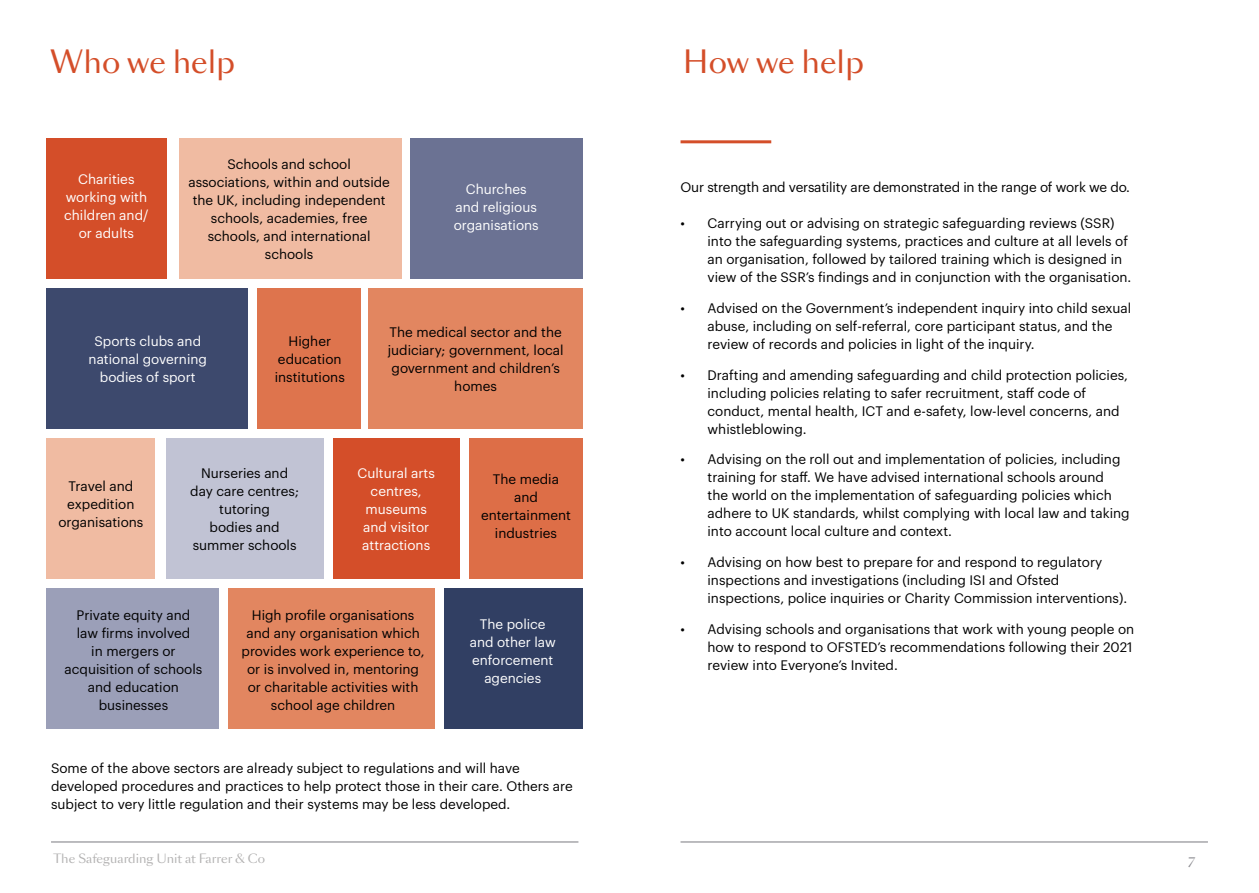
<style>
.page{position:relative;width:1259px;height:893px;background:#fff}
.page>*{position:absolute;margin:0;border:0;box-sizing:border-box;transform-origin:0 0}
.t1{font:30px "Sang Bleu Sans";color:#d44e29}
.t2{font:13.5px/18px "Graphik";color:#000;text-align:center}
.t3{font:13.5px/18px "Graphik";color:#fff;text-align:center}
.t4{font:12px "Sang Bleu Sans";color:#b3b2b2}
.t5{font:12px "Sang Bleu Sans";color:#88888d}
</style>
<div class="page">
<hr style="left:51px;top:841px;width:527px;height:2px;background:#a6a6aa">
<hr style="left:680px;top:841px;width:528px;height:2px;background:#a6a6aa">
<div style="left:47px;top:138px;width:120px;height:141px;background:#d44e29"></div>
<div style="left:179px;top:138px;width:222px;height:141px;background:#f0bba2"></div>
<div style="left:410px;top:138px;width:173px;height:141px;background:#6b7293"></div>
<div style="left:46px;top:288px;width:202px;height:141px;background:#3d496d"></div>
<div style="left:257px;top:288px;width:103px;height:141px;background:#de744d"></div>
<div style="left:369px;top:288px;width:214px;height:141px;background:#e28660"></div>
<div style="left:46px;top:439px;width:108px;height:140px;background:#f0bba2"></div>
<div style="left:166px;top:439px;width:157px;height:140px;background:#c1c3d4"></div>
<div style="left:469px;top:439px;width:114px;height:140px;background:#dd6e47"></div>
<div style="left:47px;top:589px;width:172px;height:140px;background:#9b9fb8"></div>
<div style="left:228px;top:589px;width:207px;height:140px;background:#e28660"></div>
<div style="left:445px;top:589px;width:138px;height:140px;background:#313f63"></div>
<hr style="left:680px;top:140px;width:91px;height:3px;background:#d44e29">
<div style="left:333px;top:439px;width:126px;height:140px;background:#d44e29"></div>
<h1 class="t1" style="left:50px;top:42px;width:187px">Who we help</h1>
<p class="t2" style="left:188px;top:154px;width:203px">Schools and school associations, within and outside the UK, including independent schools, academies, free schools, and international schools</p>
<p class="t3" style="left:64px;top:169px;width:86px">Charities working with children and/ or adults</p>
<p class="t3" style="left:454px;top:179px;width:87px">Churches and religious organisations</p>
<p class="t3" style="left:89px;top:331px;width:120px">Sports clubs and national governing bodies of sport</p>
<p class="t2" style="left:275px;top:331px;width:71px">Higher education institutions</p>
<p class="t2" style="left:388px;top:322px;width:177px">The medical sector and the judiciary; government, local government and children’s homes</p>
<p class="t2" style="left:58px;top:476px;width:87px">Travel and expedition organisations</p>
<p class="t2" style="left:190px;top:463px;width:110px">Nurseries and day care centres; tutoring<br>bodies and summer schools</p>
<p class="t2" style="left:481px;top:469px;width:91px">The media and entertainment industries</p>
<p class="t3" style="left:358px;top:463px;width:79px">Cultural arts centres, museums and visitor attractions</p>
<p class="t2" style="left:65px;top:605px;width:139px">Private equity and law firms involved<br>in mergers or acquisition of schools and education businesses</p>
<p class="t2" style="left:242px;top:605px;width:184px">High profile organisations and any organisation which provides work experience to, or is involved in, mentoring or charitable activities with school age children</p>
<p class="t3" style="left:470px;top:614px;width:88px">The police and other law enforcement agencies</p>
<p class="t2" style="left:51px;top:758px;width:523px;text-align:left">Some of the above sectors are already subject to regulations and will have developed procedures and practices to help protect those in their care. Others are subject to very little regulation and their systems may be less developed.</p>
<h1 class="t1" style="left:683px;top:42px;width:183px">How we help</h1>
<p class="t2" style="left:680px;top:177px;width:451px">Our strength and versatility are demonstrated in the range of work we do.</p>
<p class="t2" style="left:707px;top:213px;width:425px;text-align:left;text-indent:-27px">• Carrying out or advising on strategic safeguarding reviews (SSR) into the safeguarding systems, practices and culture at all levels of an organisation, followed by tailored training which is designed in view of the SSR’s findings and in conjunction with the organisation.</p>
<p class="t2" style="left:707px;top:298px;width:425px;text-align:left;text-indent:-27px">• Advised on the Government’s independent inquiry into child sexual abuse, including on self-referral, core participant status, and the review of records and policies in light of the inquiry.</p>
<p class="t2" style="left:707px;top:365px;width:422px;text-align:left;text-indent:-27px">• Drafting and amending safeguarding and child protection policies, including policies relating to safer recruitment, staff code of conduct, mental health, ICT and e-safety, low-level concerns, and whistleblowing.</p>
<p class="t2" style="left:707px;top:449px;width:424px;text-align:left;text-indent:-27px">• Advising on the roll out and implementation of policies, including training for staff. We have advised international schools around<br>the world on the implementation of safeguarding policies which adhere to UK standards, whilst complying with local law and taking into account local culture and context.</p>
<p class="t2" style="left:707px;top:552px;width:421px;text-align:left;text-indent:-27px">• Advising on how best to prepare for and respond to regulatory inspections and investigations (including ISI and Ofsted inspections, police inquiries or Charity Commission interventions).</p>
<p class="t2" style="left:707px;top:619px;width:428px;text-align:left;text-indent:-27px">• Advising schools and organisations that work with young people on how to respond to OFSTED’s recommendations following their 2021 review into Everyone’s Invited.</p>
<p class="t4" style="left:53px;top:851px;width:213px">The Safeguarding Unit at Farrer &amp; Co</p>
<p class="t5" style="left:1188px;top:854px;width:8px">7</p>
</div>
